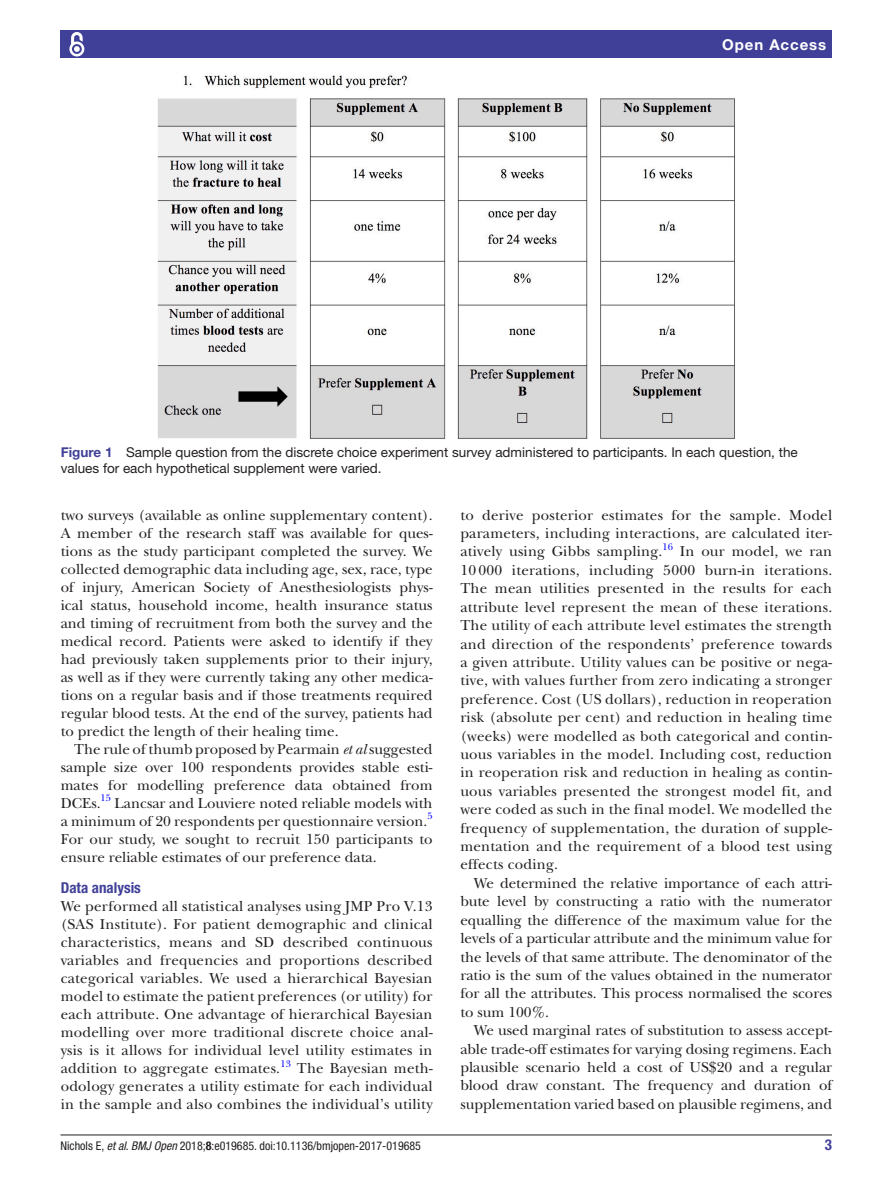
<style>
.page{position:relative;width:893px;height:1191px;background:#fff}
.page>*{position:absolute;margin:0;border:0;box-sizing:border-box;transform-origin:0 0}
.t1{font:15px/18.5px "New Baskerville";color:#231f20;text-align:justify}
.t2{font:700 condensed 15px "Helvetica Neue LT Std";color:#414099}
.t3{font:700 15px "Helvetica Neue LT Std";letter-spacing:.065em;color:#fff}
.t4{font:13.5px/16.2px "Helvetica Neue LT Std";color:#231f20}
.t5{font:condensed 12px "Helvetica Neue LT Std";color:#231f20}
.t6{font:9.9px "New Baskerville";color:#00f}
.s1{font-weight:700;color:#414099}
.s2{font-style:italic}
.s3{font-weight:700}
</style>
<div class="page">
<hr style="left:61px;top:1134px;width:771px;height:1px;background:#231f20">
<div style="left:61px;top:31px;width:771px;height:27px;background:#414099"></div>
<svg style="left:69px;top:32px;width:16px;height:25px"></svg>
<img style="left:157px;top:75px;width:578px;height:364px">
<p class="t3" style="left:722px;top:35px;width:106px">Open Access</p>
<p class="t4" style="left:61px;top:444px;width:738px"><span class="s1">Figure 1</span> Sample question from the discrete choice experiment survey administered to participants. In each question, the values for each hypothetical supplement were varied.</p>
<p class="t1" style="left:61px;top:506px;width:373px;line-height:18px">two surveys (available as online supplementary content).<br>A member of the research staff was available for ques&shy;tions as the study participant completed the survey. We collected demographic data including age, sex, race, type of injury, American Society of Anesthesiologists phys&shy;ical status, household income, health insurance status and timing of recruitment from both the survey and the medical record. Patients were asked to identify if they had previously taken supplements prior to their injury, as well as if they were currently taking any other medica&shy;tions on a regular basis and if those treatments required regular blood tests. At the end of the survey, patients had to predict the length of their healing time.</p>
<p class="t1" style="left:61px;top:740px;width:373px;line-height:18px;text-indent:14px">The rule of thumb proposed by Pearmain <span class="s2">et al</span> suggested sample size over 100 respondents provides stable esti&shy;mates for modelling preference data obtained from DCEs.</p>
<p class="t6" style="left:101px;top:792px;width:12px">15</p>
<p class="t1" style="left:61px;top:794px;width:373px;line-height:18px;text-indent:54px">Lancsar and Louviere noted reliable models with a minimum of 20 respondents per questionnaire version.</p>
<p class="t6" style="left:427px;top:810px;width:7px">5</p>
<p class="t1" style="left:61px;top:830px;width:373px;line-height:18px">For our study, we sought to recruit 150 participants to ensure reliable estimates of our preference data.</p>
<p class="t2" style="left:61px;top:879px;width:82px">Data analysis</p>
<p class="t1" style="left:61px;top:897px;width:373px;line-height:18px">We performed all statistical analyses using JMP Pro V.13 (SAS Institute). For patient demographic and clinical characteristics, means and SD described continuous variables and frequencies and proportions described categorical variables. We used a hierarchical Bayesian model to estimate the patient preferences (or utility) for each attribute. One advantage of hierarchical Bayesian modelling over more traditional discrete choice anal&shy;ysis is it allows for individual level utility estimates in addition to aggregate estimates.</p>
<p class="t6" style="left:280px;top:1057px;width:12px">13</p>
<p class="t1" style="left:61px;top:1059px;width:373px;line-height:18px;text-indent:236px">The Bayesian meth&shy;odology generates a utility estimate for each individual in the sample and also combines the individual’s utility</p>
<p class="t1" style="left:460px;top:505px;width:373px">to derive posterior estimates for the sample. Model parameters, including interactions, are calculated iter&shy;atively using Gibbs sampling.<sup>16</sup></p>
<p class="t1" style="left:460px;top:542px;width:373px;text-indent:219px">In our model, we ran 10 000 iterations, including 5000 burn-in iterations.<br>The mean utilities presented in the results for each attribute level represent the mean of these iterations.<br>The utility of each attribute level estimates the strength and direction of the respondents’ preference towards a given attribute. Utility values can be positive or nega&shy;tive, with values further from zero indicating a stronger preference. Cost (US dollars), reduction in reoperation risk (absolute per cent) and reduction in healing time (weeks) were modelled as both categorical and contin&shy;uous variables in the model. Including cost, reduction in reoperation risk and reduction in healing as contin&shy;uous variables presented the strongest model fit, and were coded as such in the final model. We modelled the frequency of supplementation, the duration of supple&shy;mentation and the requirement of a blood test using effects coding.</p>
<p class="t1" style="left:460px;top:874px;width:373px;text-indent:14px">We determined the relative importance of each attri&shy;bute level by constructing a ratio with the numerator equalling the difference of the maximum value for the levels of a particular attribute and the minimum value for the levels of that same attribute. The denominator of the ratio is the sum of the values obtained in the numerator for all the attributes. This process normalised the scores to sum 100%.</p>
<p class="t1" style="left:460px;top:1021px;width:373px;text-indent:14px">We used marginal rates of substitution to assess accept&shy;able trade-off estimates for varying dosing regimens. Each plausible scenario held a cost of US$20 and a regular blood draw constant. The frequency and duration of supplementation varied based on plausible regimens, and</p>
<p class="t5" style="left:61px;top:1138px;width:362px">Nichols E, <span class="s2">et al</span>. <span class="s2">BMJ Open</span> 2018;<span class="s3">8</span>:e019685. doi:10.1136/bmjopen-2017-019685</p>
<p class="t2" style="left:825px;top:1135px;width:9px">3</p>
</div>
